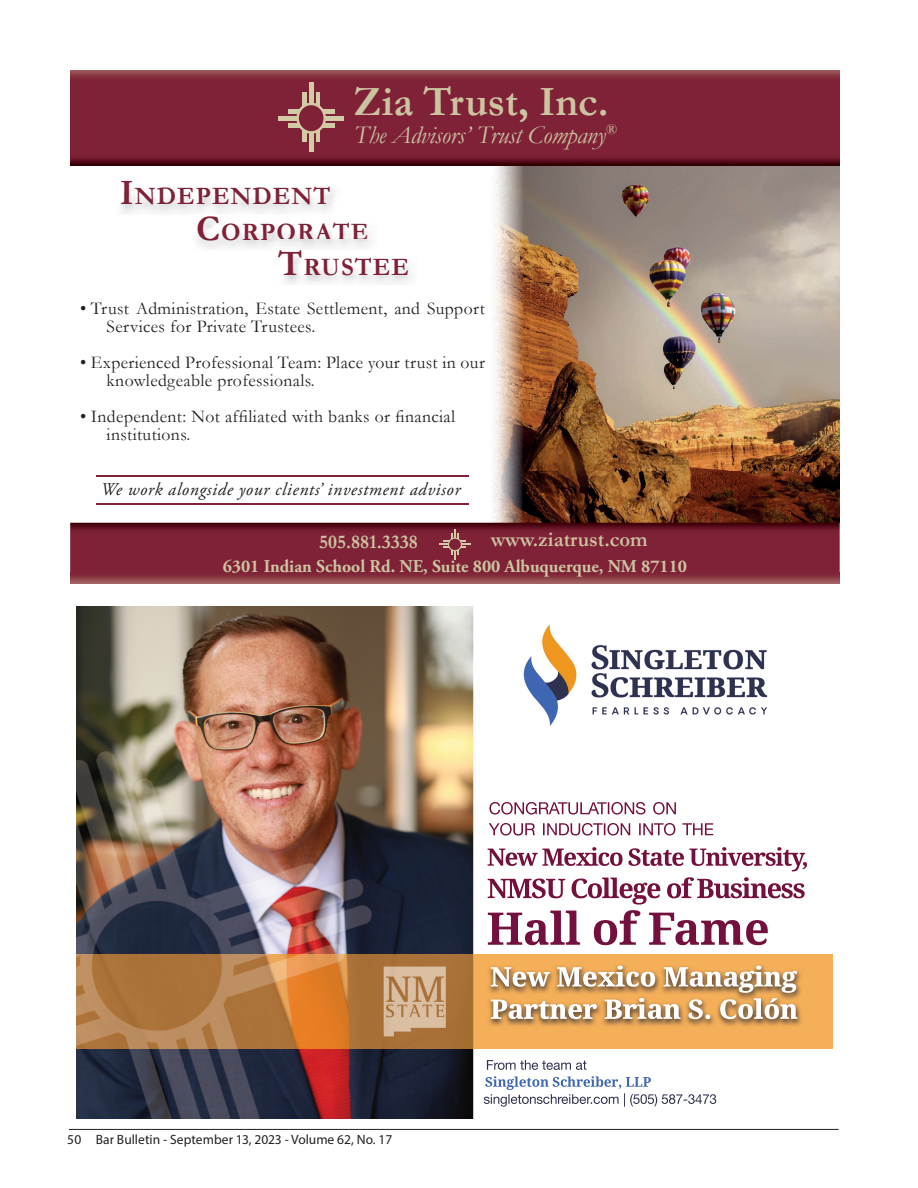
<style>
.page{position:relative;width:918px;height:1188px;background:#fff}
.page>*{position:absolute;margin:0;border:0;box-sizing:border-box;transform-origin:0 0}
.t1{font:700 42px "Garamond";color:#ccc4a1}
.t2{font:italic 25.5px "Garamond";letter-spacing:-.01em;color:#ccc4a1}
.t3{font:700 25.2px "Garamond";letter-spacing:.045em;color:#7f2137}
.t4{font:700 21px "Garamond";color:#ccc4a1}
.t5{font:700 19.5px "Garamond";color:#ccc4a1}
.t6{font:18px/18px "Garamond";letter-spacing:.02em;color:#231f20}
.t7{font:700 18px "Adobe Garamond Pro";color:#ccc4a1}
.t8{font:italic 18px "Adobe Garamond Pro";letter-spacing:.04em;color:#231f20}
.t9{font:13.5px "Myriad Pro";color:#231f20}
.s1{font-size:36px}
</style>
<div class="page">
<hr style="left:69px;top:1129px;width:770px;height:1px;background:#231f20">
<img style="left:491px;top:166px;width:349px;height:357px">
<img style="left:70px;top:523px;width:770px;height:60px">
<img style="left:70px;top:70px;width:770px;height:96px">
<hr style="left:316px;top:93px;width:4px;height:49px;background:#d3caa6">
<hr style="left:309px;top:83px;width:4px;height:69px;background:#d3caa6">
<hr style="left:302px;top:92px;width:4px;height:50px;background:#d3caa6">
<hr style="left:278px;top:116px;width:66px;height:4px;background:#d3caa6">
<hr style="left:288px;top:109px;width:47px;height:4px;background:#d3caa6">
<hr style="left:288px;top:123px;width:47px;height:4px;background:#d3caa6">
<svg style="left:296px;top:103px;width:30px;height:31px"></svg>
<div style="left:299px;top:105px;width:25px;height:26px;background:#7f2137;border-radius:50%"></div>
<hr style="left:457px;top:533px;width:2px;height:22px;background:#d3caa6">
<hr style="left:454px;top:529px;width:2px;height:30px;background:#d3caa6">
<hr style="left:451px;top:533px;width:2px;height:22px;background:#d3caa6">
<hr style="left:439px;top:543px;width:32px;height:2px;background:#d3caa6">
<hr style="left:444px;top:540px;width:22px;height:2px;background:#d3caa6">
<svg style="left:448px;top:538px;width:14px;height:13px"></svg>
<div style="left:449px;top:539px;width:12px;height:11px;background:#7f2137;border-radius:50%"></div>
<hr style="left:96px;top:476px;width:373px;height:1px;background:#7f2137">
<hr style="left:96px;top:503px;width:373px;height:2px;background:#7f2137">
<img style="left:135px;top:187px;width:195px;height:18px">
<img style="left:188px;top:206px;width:151px;height:5px">
<img style="left:222px;top:223px;width:145px;height:17px">
<img style="left:268px;top:240px;width:107px;height:1px">
<img style="left:270px;top:244px;width:106px;height:6px">
<img style="left:76px;top:606px;width:756px;height:513px">
<img style="left:76px;top:955px;width:756px;height:93px">
<h1 class="t1" style="left:354px;top:73px;width:256px">Zia Trust, Inc.</h1>
<h2 class="t2" style="left:354px;top:117px;width:264px">The Advisors’ Trust Company<sup>®</sup></h2>
<h3 class="t3" style="left:120px;top:179px;width:212px"><span class="s1">I</span>NDEPENDENT</h3>
<h3 class="t3" style="left:196px;top:214px;width:174px"><span class="s1">C</span>ORPORATE</h3>
<h3 class="t3" style="left:278px;top:250px;width:133px"><span class="s1">T</span>RUSTEE</h3>
<p class="t6" style="left:107px;top:299px;width:380px;text-indent:-27px">• Trust Administration, Estate Settlement, and Support<br>Services for Private Trustees.</p>
<p class="t6" style="left:107px;top:353px;width:380px;text-indent:-27px">• Experienced Professional Team: Place your trust in our knowledgeable professionals.</p>
<p class="t6" style="left:107px;top:407px;width:350px;text-indent:-27px">• Independent: Not affiliated with banks or financial institutions.</p>
<p class="t8" style="left:101px;top:478px;width:361px">We work alongside your clients’ investment advisor</p>
<p class="t5" style="left:319px;top:529px;width:100px">505.881.3338</p>
<p class="t4" style="left:491px;top:525px;width:158px">www.ziatrust.com</p>
<p class="t7" style="left:223px;top:556px;width:466px">6301 Indian School Rd. NE, Suite 800 Albuquerque, NM 87110</p>
<p class="t9" style="left:67px;top:1131px;width:326px">50 Bar Bulletin - September 13, 2023 - Volume 62, No. 17</p>
</div>
